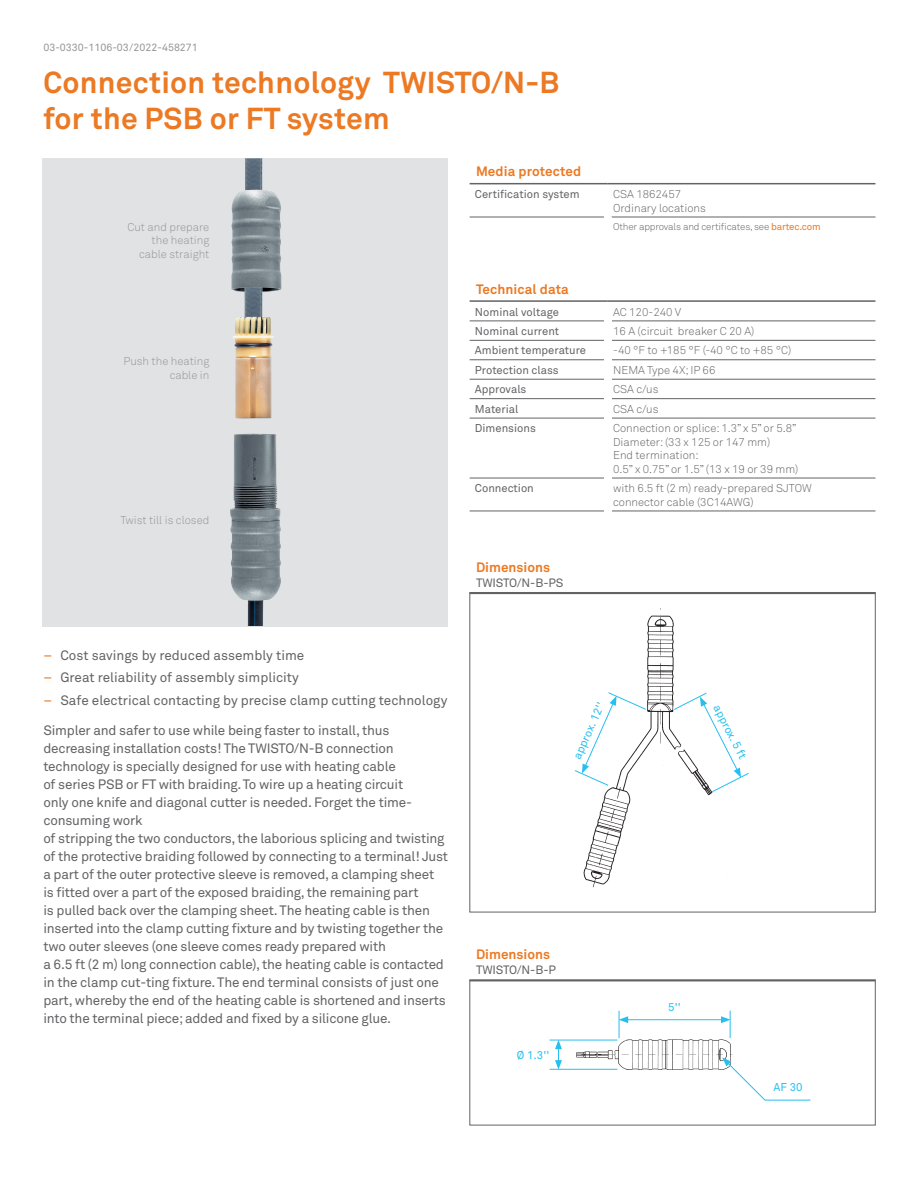
<style>
.page{position:relative;width:918px;height:1188px;background:#fff}
.page>*{position:absolute;margin:0;border:0;box-sizing:border-box;transform-origin:0 0}
.HH-003{font:700 30px/36px "Akkurat Pro";letter-spacing:.01em;color:#ec7923}
.Headline_4___14_18{font:13.5px/18px "Akkurat Pro";letter-spacing:-.015em;color:#636366}
.BARTEC_H3_9_5_12pt{font:700 13.5px "Akkurat Pro";letter-spacing:.01em;color:#ec7923}
.Table_Head___9_12{font:700 13.5px "Akkurat Pro";color:#ec7923}
.Table_Head___9_12-2{font:12px "Akkurat Pro";letter-spacing:-.01em;color:#636366}
.t1{font:300 11.25px/13.5px "Akkurat Pro";color:#636366}
.t2{font:11.25px "Akkurat Pro";color:#636366}
.t3{font:300 11.25px/13.5px "Akkurat Pro";color:#939598;text-align:right}
.BARTEC_H3_9_5_12pt-2{font:11.25px "Akkurat Pro";color:#26bff0}
.Page_Numbers___Runni{font:10.5px "Akkurat Pro";color:#939598}
.t4{font:300 9.75px "Akkurat Pro";letter-spacing:-.015em;color:#636366}
.s1{color:#ec7923}
.s2{font-weight:400;color:#ec7923}
</style>
<div class="page">
<hr style="left:470px;top:183px;width:138px;height:1px;background:#636366">
<hr style="left:608px;top:183px;width:267px;height:1px;background:#636366">
<hr style="left:470px;top:217px;width:134px;height:1px;background:#636366">
<hr style="left:612px;top:217px;width:263px;height:1px;background:#636366">
<hr style="left:470px;top:300px;width:138px;height:2px;background:#636366">
<hr style="left:608px;top:300px;width:267px;height:2px;background:#636366">
<hr style="left:470px;top:321px;width:138px;height:1px;background:#636366">
<hr style="left:608px;top:321px;width:267px;height:1px;background:#636366">
<hr style="left:470px;top:340px;width:138px;height:1px;background:#636366">
<hr style="left:608px;top:340px;width:267px;height:1px;background:#636366">
<hr style="left:470px;top:359px;width:138px;height:1px;background:#636366">
<hr style="left:608px;top:359px;width:267px;height:1px;background:#636366">
<hr style="left:470px;top:379px;width:138px;height:1px;background:#636366">
<hr style="left:608px;top:379px;width:267px;height:1px;background:#636366">
<hr style="left:470px;top:398px;width:138px;height:1px;background:#636366">
<hr style="left:608px;top:398px;width:267px;height:1px;background:#636366">
<hr style="left:470px;top:418px;width:138px;height:1px;background:#636366">
<hr style="left:608px;top:418px;width:267px;height:1px;background:#636366">
<hr style="left:470px;top:478px;width:138px;height:1px;background:#636366">
<hr style="left:608px;top:478px;width:267px;height:1px;background:#636366">
<hr style="left:470px;top:511px;width:138px;height:1px;background:#636366">
<hr style="left:608px;top:511px;width:267px;height:1px;background:#636366">
<div style="left:604px;top:314px;width:7px;height:210px;background:#fff"></div>
<div style="left:470px;top:592px;width:405px;height:320px;background:#fff;border:1px solid #636366"></div>
<hr style="left:470px;top:593px;width:405px;height:1px;background:#636366">
<img style="left:583px;top:608px;width:129px;height:279px">
<svg style="left:673px;top:692px;width:76px;height:101px"></svg>
<svg style="left:575px;top:692px;width:72px;height:94px"></svg>
<img style="left:568px;top:1031px;width:164px;height:39px">
<hr style="left:626px;top:1019px;width:97px;height:1px;background:#26bff0">
<svg style="left:619px;top:1011px;width:9px;height:27px"></svg>
<svg style="left:721px;top:1011px;width:10px;height:27px"></svg>
<hr style="left:550px;top:1040px;width:67px;height:1px;background:#26bff0">
<svg style="left:555px;top:1040px;width:7px;height:29px"></svg>
<hr style="left:550px;top:1069px;width:67px;height:1px;background:#26bff0">
<hr style="left:765px;top:1100px;width:45px;height:1px;background:#26bff0">
<svg style="left:722px;top:1057px;width:44px;height:44px"></svg>
<hr style="left:470px;top:980px;width:405px;height:1px;background:#636366">
<div style="left:43px;top:158px;width:405px;height:468px;background:#e1e2e4"></div>
<img style="left:230px;top:158px;width:51px;height:407px">
<p class="Page_Numbers___Runni" style="left:43px;top:41px;width:156px">03-0330-1106-03/2022-458271</p>
<p class="HH-003" style="left:43px;top:64px;width:518px">Connection technology TWISTO/N-B for the PSB or FT system</p>
<p class="t3" style="left:127px;top:220px;width:83px">Cut and prepare the heating cable straight</p>
<p class="t3" style="left:124px;top:354px;width:87px">Push the heating cable in</p>
<p class="t3" style="left:120px;top:513px;width:90px">Twist till is closed</p>
<p class="Headline_4___14_18" style="left:43px;top:646px;width:262px"><span class="s1">–</span> Cost savings by reduced assembly time</p>
<p class="Headline_4___14_18" style="left:43px;top:669px;width:257px"><span class="s1">–</span> Great reliability of assembly simplicity</p>
<p class="Headline_4___14_18" style="left:43px;top:691px;width:406px"><span class="s1">–</span> Safe electrical contacting by precise clamp cutting technology</p>
<p class="Headline_4___14_18" style="left:43px;top:722px;width:406px">Simpler and safer to use while being faster to install, thus decreasing installation costs! The TWISTO/N-B connection technology is specially designed for use with heating cable<br>of series PSB or FT with braiding. To wire up a heating circuit<br>only one knife and diagonal cutter is needed. Forget the time&shy;consuming work<br>of stripping the two conductors, the laborious splicing and twisting of the protective braiding followed by connecting to a terminal! Just a part of the outer protective sleeve is removed, a clamping sheet is fitted over a part of the exposed braiding, the remaining part<br>is pulled back over the clamping sheet. The heating cable is then inserted into the clamp cutting fixture and by twisting together the two outer sleeves (one sleeve comes ready prepared with<br>a 6.5 ft (2 m) long connection cable), the heating cable is contacted in the clamp cut-ting fixture. The end terminal consists of just one part, whereby the end of the heating cable is shortened and inserts into the terminal piece; added and fixed by a silicone glue.</p>
<p class="BARTEC_H3_9_5_12pt" style="left:476px;top:163px;width:107px">Media protected</p>
<p class="t2" style="left:475px;top:188px;width:106px">Certification system</p>
<p class="t1" style="left:613px;top:188px;width:94px">CSA 1862457<br>Ordinary locations</p>
<p class="t4" style="left:613px;top:221px;width:209px">Other approvals and certificates, see <span class="s2">bartec.com</span></p>
<p class="BARTEC_H3_9_5_12pt" style="left:476px;top:281px;width:94px">Technical data</p>
<p class="t2" style="left:475px;top:305px;width:86px">Nominal voltage</p>
<p class="t1" style="left:613px;top:305px;width:70px">AC 120-240 V</p>
<p class="t2" style="left:475px;top:325px;width:86px">Nominal current</p>
<p class="t1" style="left:613px;top:324px;width:143px">16 A (circuit breaker C 20 A)</p>
<p class="t2" style="left:475px;top:344px;width:113px">Ambient temperature</p>
<p class="t1" style="left:613px;top:344px;width:180px">-40 °F to +185 °F (-40 °C to +85 °C)</p>
<p class="t2" style="left:475px;top:363px;width:85px">Protection class</p>
<p class="t1" style="left:613px;top:363px;width:104px">NEMA Type 4X; IP 66</p>
<p class="t2" style="left:475px;top:383px;width:53px">Approvals</p>
<p class="t1" style="left:613px;top:383px;width:47px">CSA c/us</p>
<p class="t2" style="left:475px;top:402px;width:45px">Material</p>
<p class="t1" style="left:613px;top:402px;width:47px">CSA c/us</p>
<p class="t2" style="left:475px;top:422px;width:62px">Dimensions</p>
<p class="t1" style="left:613px;top:422px;width:187px">Connection or splice: 1.3” x 5” or 5.8”<br>Diameter: (33 x 125 or 147 mm)<br>End termination:<br>0.5” x 0.75” or 1.5” (13 x 19 or 39 mm)</p>
<p class="t2" style="left:475px;top:482px;width:60px">Connection</p>
<p class="t1" style="left:613px;top:481px;width:200px">with 6.5 ft (2 m) ready-prepared SJTOW connector cable (3C14AWG)</p>
<p class="Table_Head___9_12" style="left:476px;top:559px;width:76px">Dimensions</p>
<p class="Table_Head___9_12-2" style="left:476px;top:576px;width:89px">TWISTO/N-B-PS</p>
<p class="BARTEC_H3_9_5_12pt-2" style="left:571px;top:756px;width:62px;rotate:-66deg">approx. 12''</p>
<p class="BARTEC_H3_9_5_12pt-2" style="left:723px;top:702px;width:61px;rotate:63deg">approx. 5 ft</p>
<p class="Table_Head___9_12" style="left:476px;top:946px;width:76px">Dimensions</p>
<p class="Table_Head___9_12-2" style="left:476px;top:963px;width:81px">TWISTO/N-B-P</p>
<p class="BARTEC_H3_9_5_12pt-2" style="left:517px;top:1049px;width:34px">Ø 1.3''</p>
<p class="BARTEC_H3_9_5_12pt-2" style="left:668px;top:1000px;width:14px">5''</p>
<p class="BARTEC_H3_9_5_12pt-2" style="left:773px;top:1081px;width:31px">AF 30</p>
</div>
